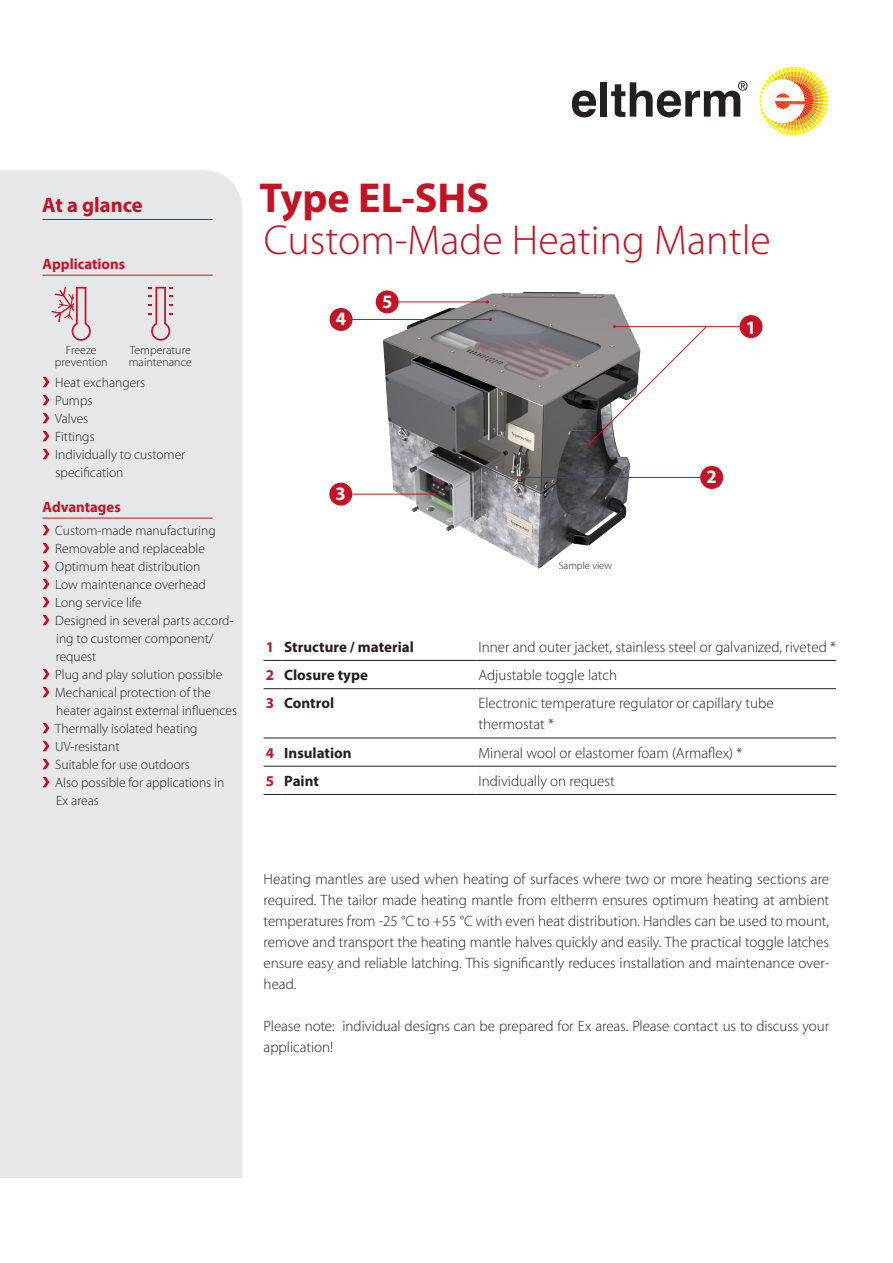
<style>
.page{position:relative;width:893px;height:1263px;background:#fff}
.page>*{position:absolute;margin:0;border:0;box-sizing:border-box;transform-origin:0 0}
.Headline{font:300 42px "Myriad Pro";color:#c41324}
.Headline-2{font:700 42px "Myriad Pro";color:#c41324}
.Headline_Balken{font:700 21px "Myriad Pro";color:#c41324}
.t1{font:700 18.9px "Myriad Pro";color:#fff}
.Absatzformat_1{font:300 15px/21px "Myriad Pro";color:#231f20;text-align:justify}
.Fließtext_Tabelle_li{font:300 15px/21px "Myriad Pro";color:#231f20}
.Fließtext_Tabelle_bo{font:700 15px "Myriad Pro";color:#231f20}
.Subheadline_Balken{font:700 15px "Myriad Pro";color:#c41324}
.Fließtext_Tabelle_bo-2{font:700 15px "Myriad Pro";color:#c41324}
.Aufzaehlung{font:300 13.5px/18px "Myriad Pro";color:#231f20}
.t2{font:300 12px/12px "Myriad Pro";color:#231f20}
.Fließtext_Tabelle_li-2{font:300 10.5px "Myriad Pro";color:#231f20}
</style>
<div class="page">
<div style="left:0;top:170px;width:242px;height:1008px;background:#e6e7e9"></div>
<img style="left:329px;top:291px;width:365px;height:278px">
<svg style="left:148px;top:287px;width:25px;height:54px"></svg>
<div style="left:74px;top:286px;width:20px;height:42px;background:#e6e7e9"></div>
<svg style="left:50px;top:285px;width:42px;height:56px"></svg>
<svg style="left:759px;top:67px;width:69px;height:68px"></svg>
<svg style="left:572px;top:90px;width:24px;height:27px"></svg>
<div style="left:601px;top:82px;width:6px;height:35px;background:#231f20"></div>
<svg style="left:611px;top:81px;width:136px;height:36px"></svg>
<hr style="left:43px;top:219px;width:170px;height:1px;background:#c41324">
<svg style="left:264px;top:766px;width:18px;height:1px"></svg>
<hr style="left:282px;top:766px;width:194px;height:1px;background:#231f20">
<hr style="left:476px;top:766px;width:360px;height:1px;background:#231f20">
<svg style="left:264px;top:688px;width:18px;height:1px"></svg>
<hr style="left:282px;top:688px;width:194px;height:1px;background:#231f20">
<hr style="left:476px;top:688px;width:360px;height:1px;background:#231f20">
<svg style="left:264px;top:737px;width:18px;height:1px"></svg>
<hr style="left:282px;top:737px;width:194px;height:1px;background:#231f20">
<hr style="left:476px;top:737px;width:360px;height:1px;background:#231f20">
<svg style="left:264px;top:794px;width:18px;height:1px"></svg>
<hr style="left:282px;top:794px;width:194px;height:1px;background:#231f20">
<hr style="left:476px;top:794px;width:360px;height:1px;background:#231f20">
<svg style="left:264px;top:660px;width:18px;height:1px"></svg>
<hr style="left:282px;top:660px;width:194px;height:1px;background:#231f20">
<hr style="left:476px;top:660px;width:360px;height:1px;background:#231f20">
<hr style="left:43px;top:275px;width:170px;height:1px;background:#c41324">
<hr style="left:43px;top:518px;width:170px;height:1px;background:#c41324">
<svg style="left:43px;top:525px;width:6px;height:10px"></svg>
<svg style="left:43px;top:543px;width:6px;height:10px"></svg>
<svg style="left:43px;top:561px;width:6px;height:10px"></svg>
<svg style="left:43px;top:579px;width:6px;height:10px"></svg>
<svg style="left:43px;top:597px;width:6px;height:10px"></svg>
<svg style="left:43px;top:615px;width:6px;height:10px"></svg>
<svg style="left:43px;top:669px;width:6px;height:10px"></svg>
<svg style="left:43px;top:687px;width:6px;height:10px"></svg>
<svg style="left:43px;top:723px;width:6px;height:10px"></svg>
<svg style="left:43px;top:741px;width:6px;height:10px"></svg>
<svg style="left:43px;top:759px;width:6px;height:10px"></svg>
<svg style="left:43px;top:777px;width:6px;height:10px"></svg>
<svg style="left:43px;top:377px;width:6px;height:10px"></svg>
<svg style="left:43px;top:395px;width:6px;height:10px"></svg>
<svg style="left:43px;top:413px;width:6px;height:10px"></svg>
<svg style="left:43px;top:431px;width:6px;height:10px"></svg>
<svg style="left:43px;top:449px;width:6px;height:10px"></svg>
<hr style="left:615px;top:326px;width:142px;height:1px;background:#c41324">
<div style="left:740px;top:315px;width:22px;height:23px;background:#c41324;border-radius:50%"></div>
<hr style="left:352px;top:494px;width:82px;height:1px;background:#c41324">
<hr style="left:518px;top:477px;width:191px;height:1px;background:#c41324">
<div style="left:700px;top:466px;width:23px;height:23px;background:#c41324;border-radius:50%"></div>
<div style="left:329px;top:483px;width:23px;height:23px;background:#c41324;border-radius:50%"></div>
<svg style="left:588px;top:325px;width:119px;height:120px"></svg>
<hr style="left:350px;top:319px;width:140px;height:1px;background:#c41324">
<div style="left:330px;top:308px;width:23px;height:23px;background:#c41324;border-radius:50%"></div>
<hr style="left:396px;top:302px;width:91px;height:1px;background:#c41324">
<div style="left:376px;top:290px;width:23px;height:23px;background:#c41324;border-radius:50%"></div>
<p class="Headline_Balken" style="left:42px;top:191px;width:102px">At a glance</p>
<p class="Subheadline_Balken" style="left:43px;top:254px;width:84px">Applications</p>
<p class="t2" style="left:66px;top:344px;width:32px">Freeze</p>
<p class="t2" style="left:55px;top:356px;width:54px">prevention</p>
<p class="t2" style="left:129px;top:344px;width:65px">Temperature maintenance</p>
<p class="Aufzaehlung" style="left:55px;top:374px;width:92px">Heat exchangers</p>
<p class="Aufzaehlung" style="left:55px;top:392px;width:39px">Pumps</p>
<p class="Aufzaehlung" style="left:55px;top:410px;width:35px">Valves</p>
<p class="Aufzaehlung" style="left:55px;top:428px;width:41px">Fittings</p>
<p class="Aufzaehlung" style="left:55px;top:446px;width:131px">Individually to customer specification</p>
<p class="Subheadline_Balken" style="left:43px;top:497px;width:80px">Advantages</p>
<p class="Aufzaehlung" style="left:55px;top:522px;width:162px">Custom-made manufacturing</p>
<p class="Aufzaehlung" style="left:55px;top:540px;width:151px">Removable and replaceable</p>
<p class="Aufzaehlung" style="left:55px;top:558px;width:147px">Optimum heat distribution</p>
<p class="Aufzaehlung" style="left:55px;top:576px;width:152px">Low maintenance overhead</p>
<p class="Aufzaehlung" style="left:55px;top:594px;width:88px">Long service life</p>
<p class="Aufzaehlung" style="left:55px;top:612px;width:180px">Designed in several parts accord&shy;ing to customer component/ request</p>
<p class="Aufzaehlung" style="left:55px;top:666px;width:168px">Plug and play solution possible</p>
<p class="Aufzaehlung" style="left:55px;top:684px;width:183px">Mechanical protection of the heater against external influences</p>
<p class="Aufzaehlung" style="left:55px;top:720px;width:144px">Thermally isolated heating</p>
<p class="Aufzaehlung" style="left:55px;top:738px;width:66px">UV-resistant</p>
<p class="Aufzaehlung" style="left:55px;top:756px;width:136px">Suitable for use outdoors</p>
<p class="Aufzaehlung" style="left:55px;top:774px;width:171px">Also possible for applications in<br>Ex areas</p>
<p class="Headline-2" style="left:260px;top:171px;width:231px">Type EL-SHS</p>
<p class="Headline" style="left:264px;top:217px;width:509px">Custom-Made Heating Mantle</p>
<p class="t1" style="left:336px;top:307px;width:12px">4</p>
<p class="t1" style="left:382px;top:289px;width:12px">5</p>
<p class="t1" style="left:336px;top:481px;width:12px">3</p>
<p class="Fließtext_Tabelle_li-2" style="left:559px;top:560px;width:55px">Sample view</p>
<p class="t1" style="left:746px;top:315px;width:12px">1</p>
<p class="t1" style="left:707px;top:465px;width:12px">2</p>
<p class="Fließtext_Tabelle_bo-2" style="left:266px;top:637px;width:10px">1</p>
<p class="Fließtext_Tabelle_bo" style="left:284px;top:637px;width:131px">Structure / material</p>
<p class="Fließtext_Tabelle_li" style="left:478px;top:637px;width:359px">Inner and outer jacket, stainless steel or galvanized, riveted *</p>
<p class="Fließtext_Tabelle_bo-2" style="left:266px;top:665px;width:10px">2</p>
<p class="Fließtext_Tabelle_bo" style="left:284px;top:665px;width:85px">Closure type</p>
<p class="Fließtext_Tabelle_li" style="left:478px;top:665px;width:140px">Adjustable toggle latch</p>
<p class="Fließtext_Tabelle_bo-2" style="left:266px;top:694px;width:10px">3</p>
<p class="Fließtext_Tabelle_bo" style="left:284px;top:694px;width:51px">Control</p>
<p class="Fließtext_Tabelle_li" style="left:478px;top:693px;width:297px">Electronic temperature regulator or capillary tube thermostat *</p>
<p class="Fließtext_Tabelle_bo-2" style="left:266px;top:743px;width:10px">4</p>
<p class="Fließtext_Tabelle_bo" style="left:284px;top:743px;width:69px">Insulation</p>
<p class="Fließtext_Tabelle_li" style="left:478px;top:742px;width:265px">Mineral wool or elastomer foam (Armaflex) *</p>
<p class="Fließtext_Tabelle_bo-2" style="left:266px;top:771px;width:10px">5</p>
<p class="Fließtext_Tabelle_bo" style="left:284px;top:771px;width:36px">Paint</p>
<p class="Fließtext_Tabelle_li" style="left:478px;top:771px;width:138px">Individually on request</p>
<p class="Absatzformat_1" style="left:264px;top:869px;width:567px">Heating mantles are used when heating of surfaces where two or more heating sections are required. The tailor made heating mantle from eltherm ensures optimum heating at ambient temperatures from -25 °C to +55 °C with even heat distribution. Handles can be used to mount, remove and transport the heating mantle halves quickly and easily. The practical toggle latches ensure easy and reliable latching. This significantly reduces installation and maintenance over&shy;head.</p>
<p class="Absatzformat_1" style="left:264px;top:1016px;width:567px">Please note: individual designs can be prepared for Ex areas. Please contact us to discuss your application!</p>
</div>
